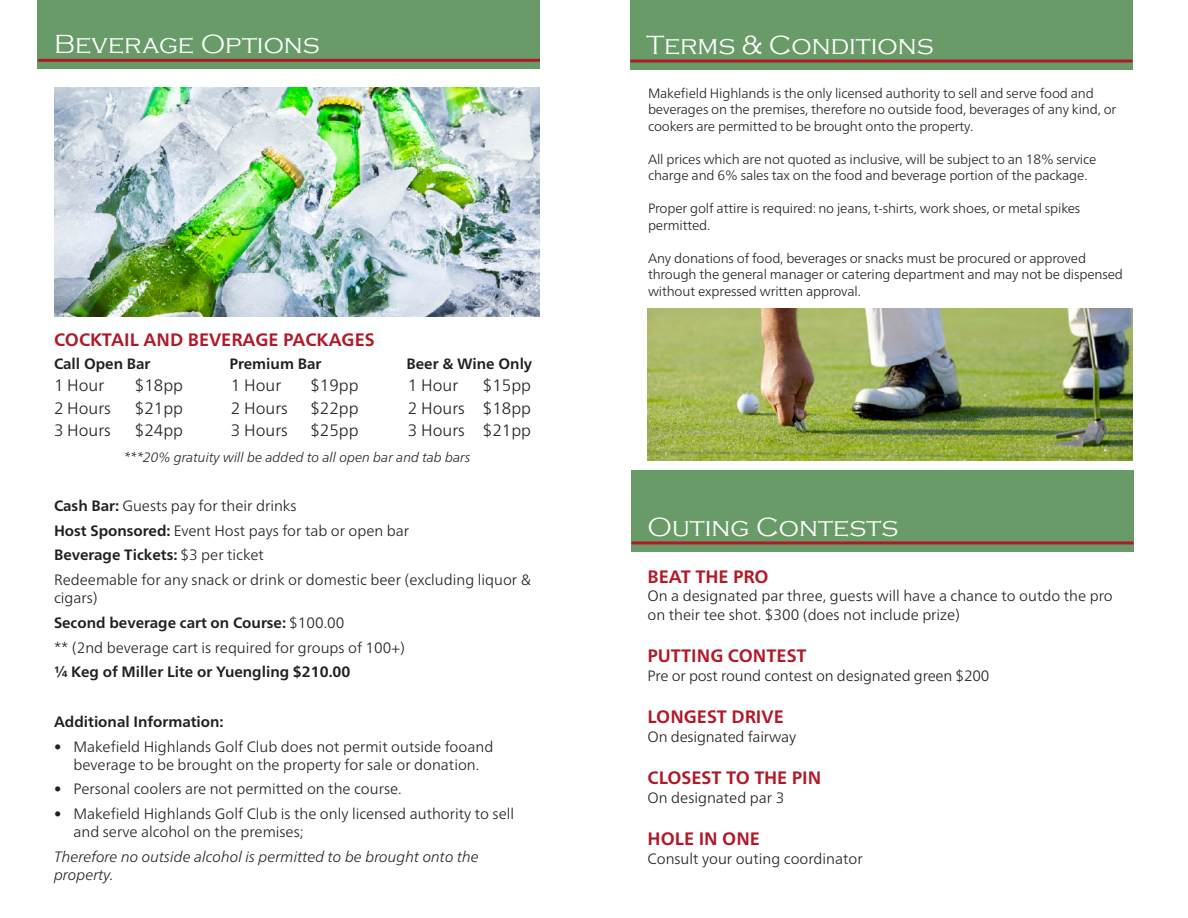
<style>
.page{position:relative;width:1188px;height:918px;background:#fff}
.page>*{position:absolute;margin:0;border:0;box-sizing:border-box;transform-origin:0 0}
.t1{font:300 27px "Copperplate Gothic";color:#fff}
.t2{font:700 18px "Frutiger Neue LT Pro";color:#b11929}
.t3{font:300 16.5px "Frutiger Neue LT Pro";color:#231f20}
.t4{font:300 15px/18px "Frutiger Neue LT Pro";color:#231f20}
.t5{font:700 15px "Frutiger Neue LT Pro";color:#231f20}
.t6{font:italic 300 15px/18px "Frutiger Neue LT Pro";color:#231f20}
.t7{font:300 13.5px/16.5px "Frutiger Neue LT Pro";letter-spacing:-.01em;color:#231f20}
.t8{font:italic 300 13.5px "Frutiger Neue LT Pro";color:#231f20}
.s1{font-weight:700}
.s2{font-weight:300}
</style>
<div class="page">
<div style="left:38px;top:0;width:502px;height:69px;background:#689b68"></div>
<div style="left:631px;top:470px;width:503px;height:81px;background:#689b68"></div>
<div style="left:630px;top:0;width:502px;height:69px;background:#689b68"></div>
<hr style="left:38px;top:59px;width:502px;height:3px;background:#b11929">
<hr style="left:631px;top:541px;width:503px;height:3px;background:#b11929">
<hr style="left:630px;top:60px;width:502px;height:3px;background:#b11929">
<img style="left:54px;top:87px;width:486px;height:229px">
<img style="left:648px;top:308px;width:484px;height:153px">
<p class="t1" style="left:54px;top:29px;width:267px">Beverage Options</p>
<p class="t2" style="left:54px;top:329px;width:322px">COCKTAIL AND BEVERAGE PACKAGES</p>
<p class="t5" style="left:54px;top:354px;width:98px">Call Open Bar</p>
<p class="t5" style="left:230px;top:354px;width:93px">Premium Bar</p>
<p class="t5" style="left:406px;top:354px;width:127px">Beer &amp; Wine Only</p>
<p class="t3" style="left:54px;top:375px;width:52px">1 Hour</p>
<p class="t3" style="left:135px;top:375px;width:50px">$18pp</p>
<p class="t3" style="left:231px;top:375px;width:52px">1 Hour</p>
<p class="t3" style="left:310px;top:375px;width:50px">$19pp</p>
<p class="t3" style="left:408px;top:375px;width:52px">1 Hour</p>
<p class="t3" style="left:483px;top:375px;width:50px">$15pp</p>
<p class="t3" style="left:54px;top:398px;width:58px">2 Hours</p>
<p class="t3" style="left:135px;top:398px;width:50px">$21pp</p>
<p class="t3" style="left:231px;top:398px;width:58px">2 Hours</p>
<p class="t3" style="left:310px;top:398px;width:50px">$22pp</p>
<p class="t3" style="left:408px;top:398px;width:125px">2 Hours $18pp</p>
<p class="t3" style="left:54px;top:420px;width:58px">3 Hours</p>
<p class="t3" style="left:135px;top:420px;width:50px">$24pp</p>
<p class="t3" style="left:231px;top:420px;width:58px">3 Hours</p>
<p class="t3" style="left:310px;top:420px;width:50px">$25pp</p>
<p class="t3" style="left:408px;top:420px;width:125px">3 Hours $21pp</p>
<p class="t8" style="left:124px;top:450px;width:348px">***20% gratuity will be added to all open bar and tab bars</p>
<p class="t4" style="left:54px;top:496px;width:244px"><span class="s1">Cash Bar:</span> Guests pay for their drinks</p>
<p class="t4" style="left:54px;top:521px;width:357px"><span class="s1">Host Sponsored:</span> Event Host pays for tab or open bar</p>
<p class="t5" style="left:54px;top:546px;width:211px">Beverage Tickets: <span class="s2">$3 per ticket</span></p>
<p class="t4" style="left:54px;top:571px;width:479px">Redeemable for any snack or drink or domestic beer (excluding liquor &amp; cigars)</p>
<p class="t5" style="left:54px;top:614px;width:292px">Second beverage cart on Course: <span class="s2">$100.00</span></p>
<p class="t4" style="left:54px;top:638px;width:352px">** (2nd beverage cart is required for groups of 100+)</p>
<p class="t5" style="left:54px;top:663px;width:298px">¼ Keg of Miller Lite or Yuengling $210.00</p>
<p class="t5" style="left:54px;top:713px;width:171px">Additional Information:</p>
<p class="t4" style="left:54px;top:737px;width:441px;text-align:center">• Makefield Highlands Golf Club does not permit outside fooand beverage to be brought on the property for sale or donation.</p>
<p class="t4" style="left:54px;top:780px;width:349px">• Personal coolers are not permitted on the course.</p>
<p class="t4" style="left:74px;top:805px;width:442px;text-indent:-20px">• Makefield Highlands Golf Club is the only licensed authority to sell and serve alcohol on the premises;</p>
<p class="t6" style="left:54px;top:848px;width:426px">Therefore no outside alcohol is permitted to be brought onto the property.</p>
<p class="t1" style="left:646px;top:30px;width:289px">Terms &amp; Conditions</p>
<p class="t7" style="left:648px;top:84px;width:470px">Makefield Highlands is the only licensed authority to sell and serve food and beverages on the premises, therefore no outside food, beverages of any kind, or cookers are permitted to be brought onto the property.</p>
<p class="t7" style="left:648px;top:150px;width:450px">All prices which are not quoted as inclusive, will be subject to an 18% service charge and 6% sales tax on the food and beverage portion of the package.</p>
<p class="t7" style="left:648px;top:200px;width:434px">Proper golf attire is required: no jeans, t-shirts, work shoes, or metal spikes permitted.</p>
<p class="t7" style="left:648px;top:249px;width:476px">Any donations of food, beverages or snacks must be procured or approved through the general manager or catering department and may not be dispensed without expressed written approval.</p>
<p class="t1" style="left:648px;top:512px;width:252px">Outing Contests</p>
<p class="t2" style="left:648px;top:566px;width:123px">BEAT THE PRO</p>
<p class="t4" style="left:648px;top:586px;width:467px;line-height:19.5px">On a designated par three, guests will have a chance to outdo the pro on their tee shot. $300 (does not include prize)</p>
<p class="t2" style="left:648px;top:645px;width:161px">PUTTING CONTEST</p>
<p class="t4" style="left:648px;top:667px;width:344px">Pre or post round contest on designated green $200</p>
<p class="t2" style="left:648px;top:706px;width:138px">LONGEST DRIVE</p>
<p class="t4" style="left:648px;top:728px;width:150px">On designated fairway</p>
<p class="t2" style="left:648px;top:767px;width:175px">CLOSEST TO THE PIN</p>
<p class="t4" style="left:648px;top:789px;width:138px">On designated par 3</p>
<p class="t2" style="left:648px;top:828px;width:114px">HOLE IN ONE</p>
<p class="t4" style="left:648px;top:850px;width:217px">Consult your outing coordinator</p>
</div>
